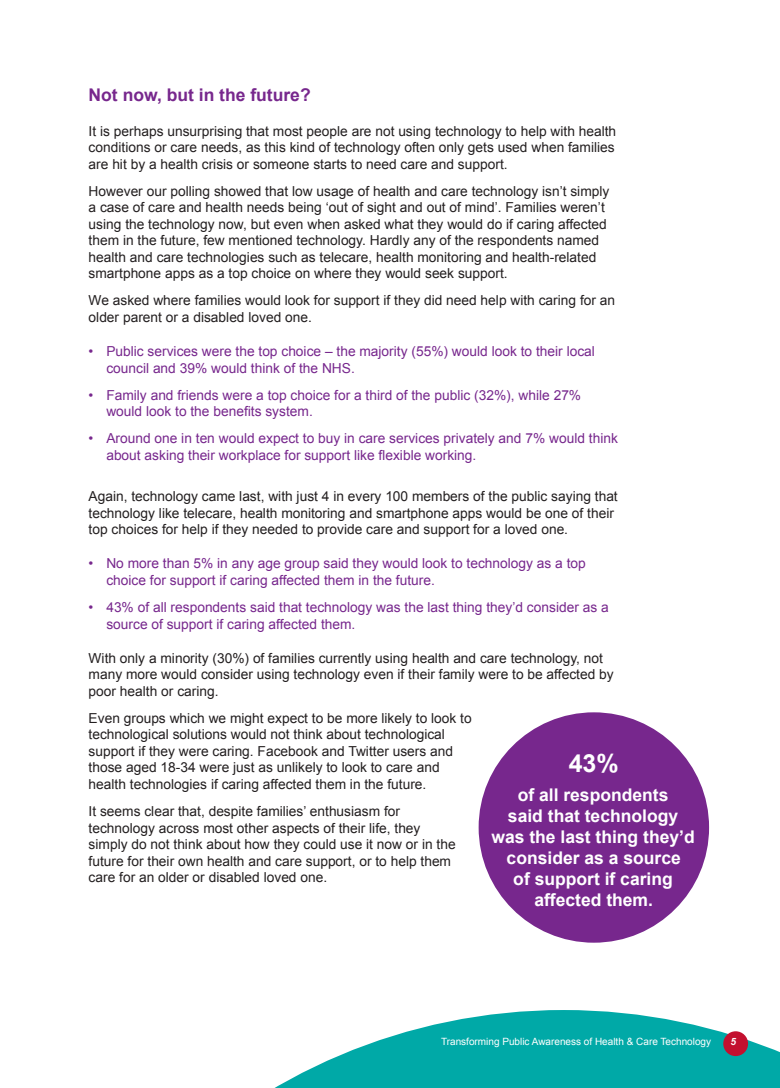
<style>
.page{position:relative;width:780px;height:1088px;background:#fff}
.page>*{position:absolute;margin:0;border:0;box-sizing:border-box;transform-origin:0 0}
.Body{font:700 25px "Arial";color:#fff}
.Body-2{font:700 17.5px/21px "Arial";color:#fff;text-align:center}
.t1{font:700 17.5px "Arial";color:#77278d}
.Body-3{font:13.75px/16.5px "Arial";color:#231f20}
.t2{font:13.75px/16.5px "Arial";color:#77278d}
.t3{font:10px "Arial";color:#fff}
.t4{font:italic 700 10px "Arial";color:#fff}
</style>
<div class="page">
<svg style="left:274px;top:1010px;width:506px;height:78px;fill:#00a9a7"></svg>
<div style="left:723px;top:1031px;width:25px;height:25px;background:#c3102f;border-radius:50%"></div>
<div style="left:478px;top:712px;width:231px;height:231px;background:#77278d;border-radius:50%"></div>
<p class="t1" style="left:89px;top:84px;width:223px">Not now, but in the future?</p>
<p class="Body-3" style="left:89px;top:123px;width:529px;text-align:justify">It is perhaps unsurprising that most people are not using technology to help with health conditions or care needs, as this kind of technology often only gets used when families are hit by a health crisis or someone starts to need care and support.</p>
<p class="Body-3" style="left:89px;top:183px;width:522px">However our polling showed that low usage of health and care technology isn’t simply a case of care and health needs being ‘out of sight and out of mind’. Families weren’t using the technology now, but even when asked what they would do if caring affected them in the future, few mentioned technology. Hardly any of the respondents named health and care technologies such as telecare, health monitoring and health-related smartphone apps as a top choice on where they would seek support.</p>
<p class="Body-3" style="left:89px;top:292px;width:528px">We asked where families would look for support if they did need help with caring for an older parent or a disabled loved one.</p>
<p class="t2" style="left:106px;top:343px;width:490px;text-indent:-18px">• Public services were the top choice – the majority (55%) would look to their local council and 39% would think of the NHS.</p>
<p class="t2" style="left:106px;top:387px;width:476px;text-indent:-18px">• Family and friends were a top choice for a third of the public (32%), while 27% would look to the benefits system.</p>
<p class="t2" style="left:106px;top:430px;width:513px;text-indent:-18px">• Around one in ten would expect to buy in care services privately and 7% would think about asking their workplace for support like flexible working.</p>
<p class="Body-3" style="left:89px;top:488px;width:530px">Again, technology came last, with just 4 in every 100 members of the public saying that technology like telecare, health monitoring and smartphone apps would be one of their top choices for help if they needed to provide care and support for a loved one.</p>
<p class="t2" style="left:106px;top:555px;width:481px;text-indent:-18px">• No more than 5% in any age group said they would look to technology as a top choice for support if caring affected them in the future.</p>
<p class="t2" style="left:106px;top:599px;width:504px;text-indent:-18px">• 43% of all respondents said that technology was the last thing they’d consider as a source of support if caring affected them.</p>
<p class="Body-3" style="left:89px;top:650px;width:526px">With only a minority (30%) of families currently using health and care technology, not many more would consider using technology even if their family were to be affected by poor health or caring.</p>
<p class="Body-3" style="left:89px;top:710px;width:384px">Even groups which we might expect to be more likely to look to technological solutions would not think about technological support if they were caring. Facebook and Twitter users and those aged 18-34 were just as unlikely to look to care and health technologies if caring affected them in the future.</p>
<p class="Body-3" style="left:89px;top:803px;width:368px">It seems clear that, despite families’ enthusiasm for technology across most other aspects of their life, they simply do not think about how they could use it now or in the future for their own health and care support, or to help them care for an older or disabled loved one.</p>
<p class="Body" style="left:568px;top:747px;width:52px">43%</p>
<p class="Body-2" style="left:491px;top:784px;width:205px">of all respondents<br>said that technology was the last thing they’d consider as a source<br>of support if caring affected them.</p>
<p class="t3" style="left:441px;top:1035px;width:271px">Transforming Public Awareness of Health &amp; Care Technology</p>
<p class="t4" style="left:730px;top:1035px;width:7px">5</p>
</div>
